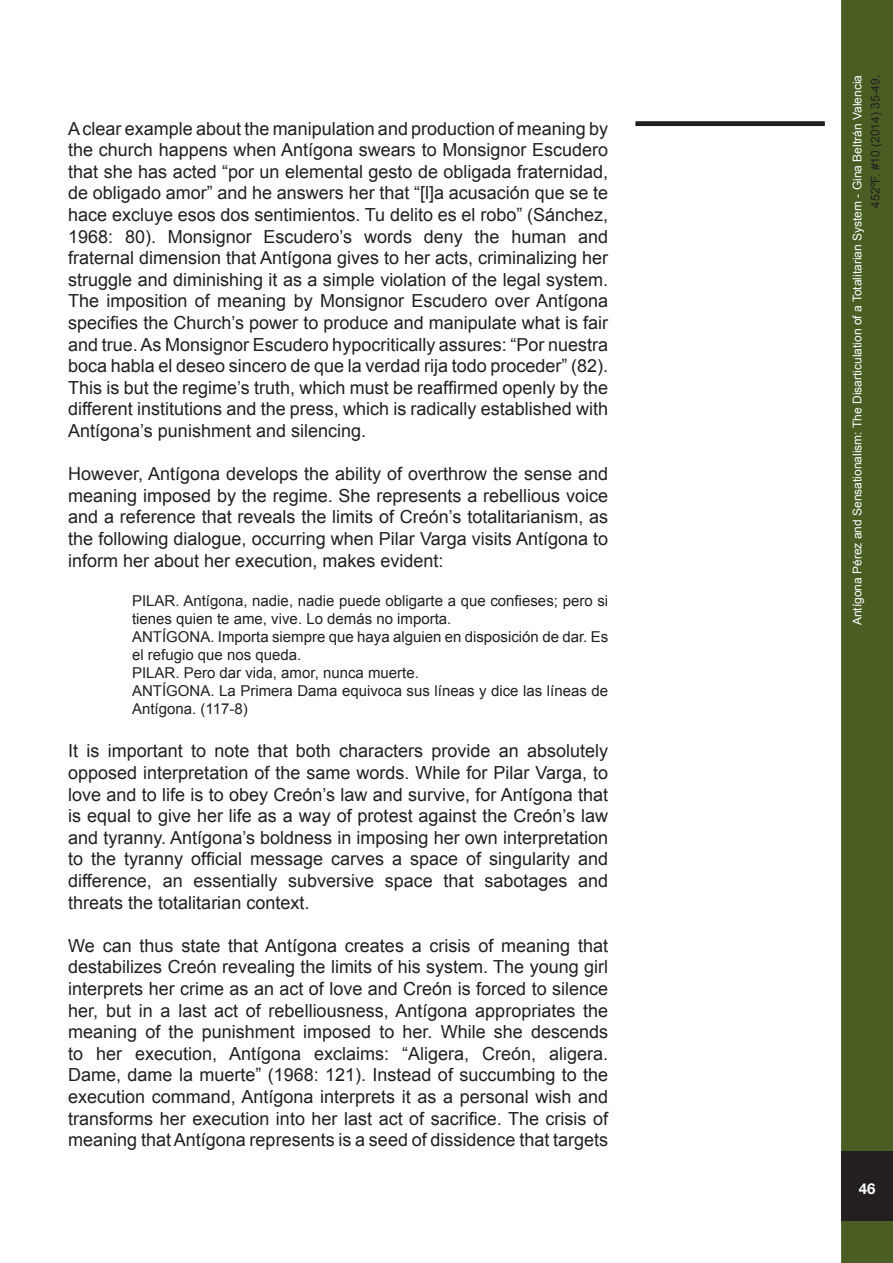
<style>
.page{position:relative;width:893px;height:1263px;background:#fff}
.page>*{position:absolute;margin:0;border:0;box-sizing:border-box;transform-origin:0 0}
.t1{font:18px/21.6px "Arial";color:#231f20;text-align:justify}
.t2{font:15px/18px "Arial";color:#231f20}
.t3{font:700 15px "Helvetica Neue";color:#fff}
.t4{font:12px "Arial";color:#fff}
.t5{font:12px "Arial";color:#231f20}
</style>
<div class="page">
<div style="left:843px;top:2px;width:48px;height:1259px;background:#4a5d23"></div>
<div style="left:841px;top:0;width:52px;height:1263px;border:3px solid #4a5d23"></div>
<div style="left:841px;top:1151px;width:52px;height:70px;background:#231f20"></div>
<div style="left:636px;top:121px;width:189px;height:5px;background:#231f20"></div>
<p class="t1" style="left:68px;top:118px;width:541px">A clear example about the manipulation and production of meaning by the church happens when Antígona swears to Monsignor Escudero that she has acted “por un elemental gesto de obligada fraternidad, de obligado amor” and he answers her that “[l]a acusación que se te hace excluye esos dos sentimientos. Tu delito es el robo” (Sánchez, 1968: 80). Monsignor Escudero’s words deny the human and fraternal dimension that Antígona gives to her acts, criminalizing her struggle and diminishing it as a simple violation of the legal system.<br>The imposition of meaning by Monsignor Escudero over Antígona specifies the Church’s power to produce and manipulate what is fair and true. As Monsignor Escudero hypocritically assures: “Por nuestra boca habla el deseo sincero de que la verdad rija todo proceder” (82).<br>This is but the regime’s truth, which must be reaffirmed openly by the different institutions and the press, which is radically established with Antígona’s punishment and silencing.</p>
<p class="t1" style="left:68px;top:463px;width:541px">However, Antígona develops the ability of overthrow the sense and meaning imposed by the regime. She represents a rebellious voice and a reference that reveals the limits of Creón’s totalitarianism, as the following dialogue, occurring when Pilar Varga visits Antígona to inform her about her execution, makes evident:</p>
<p class="t2" style="left:132px;top:592px;width:478px">PILAR. Antígona, nadie, nadie puede obligarte a que confieses; pero si tienes quien te ame, vive. Lo demás no importa.</p>
<p class="t2" style="left:132px;top:628px;width:478px">ANTÍGONA. Importa siempre que haya alguien en disposición de dar. Es el refugio que nos queda.</p>
<p class="t2" style="left:132px;top:664px;width:288px">PILAR. Pero dar vida, amor, nunca muerte.</p>
<p class="t2" style="left:132px;top:682px;width:478px">ANTÍGONA. La Primera Dama equivoca sus líneas y dice las líneas de<br>Antígona. (117-8)</p>
<p class="t1" style="left:68px;top:740px;width:541px">It is important to note that both characters provide an absolutely opposed interpretation of the same words. While for Pilar Varga, to love and to life is to obey Creón’s law and survive, for Antígona that is equal to give her life as a way of protest against the Creón’s law and tyranny. Antígona’s boldness in imposing her own interpretation to the tyranny official message carves a space of singularity and difference, an essentially subversive space that sabotages and threats the totalitarian context.</p>
<p class="t1" style="left:68px;top:935px;width:541px">We can thus state that Antígona creates a crisis of meaning that destabilizes Creón revealing the limits of his system. The young girl interprets her crime as an act of love and Creón is forced to silence her, but in a last act of rebelliousness, Antígona appropriates the meaning of the punishment imposed to her. While she descends to her execution, Antígona exclaims: “Aligera, Creón, aligera.<br>Dame, dame la muerte” (1968: 121). Instead of succumbing to the execution command, Antígona interprets it as a personal wish and transforms her execution into her last act of sacrifice. The crisis of meaning that Antígona represents is a seed of dissidence that targets</p>
<p class="t4" style="left:850px;top:625px;width:552px;rotate:-90deg">Antígona Pérez and Sensationalism: The Disarticulation of a Totalitarian System - Gina Beltrán Valencia</p>
<p class="t5" style="left:868px;top:207px;width:134px;rotate:-90deg">452ºF. #10 (2014) 35-49.</p>
<p class="t3" style="left:859px;top:1179px;width:18px">46</p>
</div>
